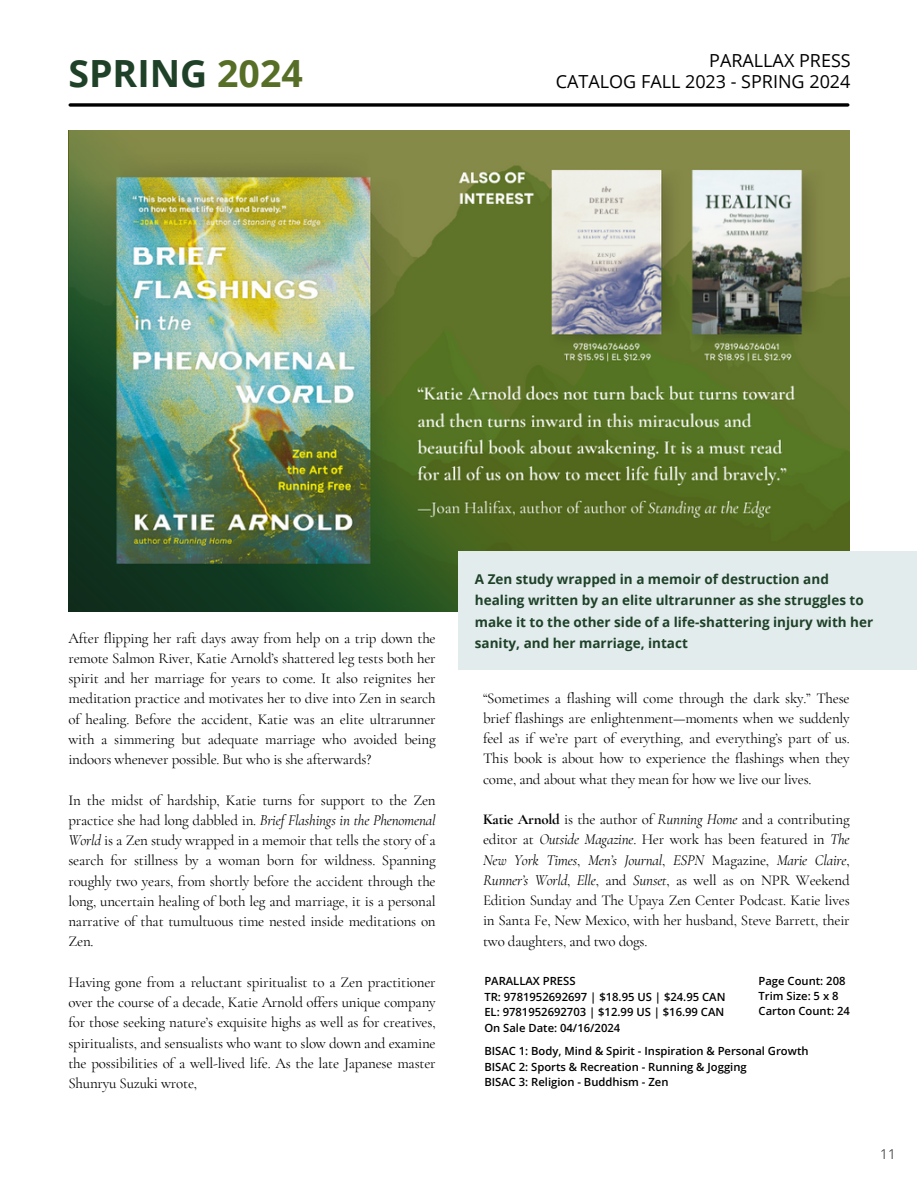
<style>
.page{position:relative;width:918px;height:1188px;background:#fff}
.page>*{position:absolute;margin:0;border:0;box-sizing:border-box;transform-origin:0 0}
.t1{font:700 37.5px "Open Sans";color:#1e4128}
.t2{font:18px "Open Sans";color:#000}
.t3{font:15px/20.2px "Cormorant Garamond";letter-spacing:-.015em;color:#000;text-align:justify}
.t4{font:700 13.5px/21.3px "Open Sans";color:#1e4128}
.t5{font:300 13.5px "Open Sans";color:#000}
.t6{font:600 11.25px "Open Sans";color:#000}
.s1{color:#566e25}
.s2{font-style:italic}
.s3{font-weight:700}
</style>
<div class="page">
<img style="left:68px;top:131px;width:781px;height:480px">
<div style="left:458px;top:552px;width:459px;height:118px;background:#e2eced"></div>
<svg style="left:70px;top:103px;width:778px;height:4px;background:#272727"></svg>
<p class="t1" style="left:68px;top:47px;width:236px">SPRING <span class="s1">2024</span></p>
<p class="t2" style="left:709px;top:48px;width:143px">PARALLAX PRESS</p>
<p class="t2" style="left:556px;top:69px;width:296px">CATALOG FALL 2023 - SPRING 2024</p>
<p class="t3" style="left:68px;top:628px;width:369px">After flipping her raft days away from help on a trip down the remote Salmon River, Katie Arnold’s shattered leg tests both her spirit and her marriage for years to come. It also reignites her meditation practice and motivates her to dive into Zen in search of healing. Before the accident, Katie was an elite ultrarunner with a simmering but adequate marriage who avoided being indoors whenever possible. But who is she afterwards?</p>
<p class="t3" style="left:68px;top:790px;width:369px">In the midst of hardship, Katie turns for support to the Zen practice she had long dabbled in. <span class="s2">Brief Flashings in the Phenomenal World</span> is a Zen study wrapped in a memoir that tells the story of a search for stillness by a woman born for wildness. Spanning roughly two years, from shortly before the accident through the long, uncertain healing of both leg and marriage, it is a personal narrative of that tumultuous time nested inside meditations on Zen.</p>
<p class="t3" style="left:68px;top:972px;width:369px">Having gone from a reluctant spiritualist to a Zen practitioner over the course of a decade, Katie Arnold offers unique company for those seeking nature’s exquisite highs as well as for creatives, spiritualists, and sensualists who want to slow down and examine the possibilities of a well-lived life. As the late Japanese master Shunryu Suzuki wrote,</p>
<p class="t4" style="left:475px;top:568px;width:400px">A Zen study wrapped in a memoir of destruction and healing written by an elite ultrarunner as she struggles to make it to the other side of a life-shattering injury with her sanity, and her marriage, intact</p>
<p class="t3" style="left:483px;top:688px;width:368px">“Sometimes a flashing will come through the dark sky.” These brief flashings are enlightenment—moments when we suddenly feel as if we’re part of everything, and everything’s part of us.<br>This book is about how to experience the flashings when they come, and about what they mean for how we live our lives.</p>
<p class="t3" style="left:483px;top:809px;width:368px"><span class="s3">Katie Arnold</span> is the author of <span class="s2">Running Home</span> and a contributing editor at <span class="s2">Outside Magazine</span>. Her work has been featured in <span class="s2">The New York Times</span>, <span class="s2">Men’s Journal</span>, <span class="s2">ESPN</span> Magazine, <span class="s2">Marie Claire</span>, <span class="s2">Runner’s World</span>, <span class="s2">Elle</span>, and <span class="s2">Sunset</span>, as well as on NPR Weekend Edition Sunday and The Upaya Zen Center Podcast. Katie lives in Santa Fe, New Mexico, with her husband, Steve Barrett, their two daughters, and two dogs.</p>
<p class="t6" style="left:484px;top:973px;width:93px">PARALLAX PRESS</p>
<p class="t6" style="left:484px;top:989px;width:243px">TR: 9781952692697 | $18.95 US | $24.95 CAN</p>
<p class="t6" style="left:484px;top:1004px;width:242px">EL: 9781952692703 | $12.99 US | $16.99 CAN</p>
<p class="t6" style="left:484px;top:1020px;width:137px">On Sale Date: 04/16/2024</p>
<p class="t6" style="left:484px;top:1043px;width:326px">BISAC 1: Body, Mind &amp; Spirit - Inspiration &amp; Personal Growth</p>
<p class="t6" style="left:484px;top:1059px;width:264px">BISAC 2: Sports &amp; Recreation - Running &amp; Jogging</p>
<p class="t6" style="left:484px;top:1074px;width:186px">BISAC 3: Religion - Buddhism - Zen</p>
<p class="t6" style="left:759px;top:973px;width:89px">Page Count: 208</p>
<p class="t6" style="left:759px;top:988px;width:81px">Trim Size: 5 x 8</p>
<p class="t6" style="left:759px;top:1003px;width:93px">Carton Count: 24</p>
<p class="t5" style="left:880px;top:1145px;width:17px">11</p>
</div>
